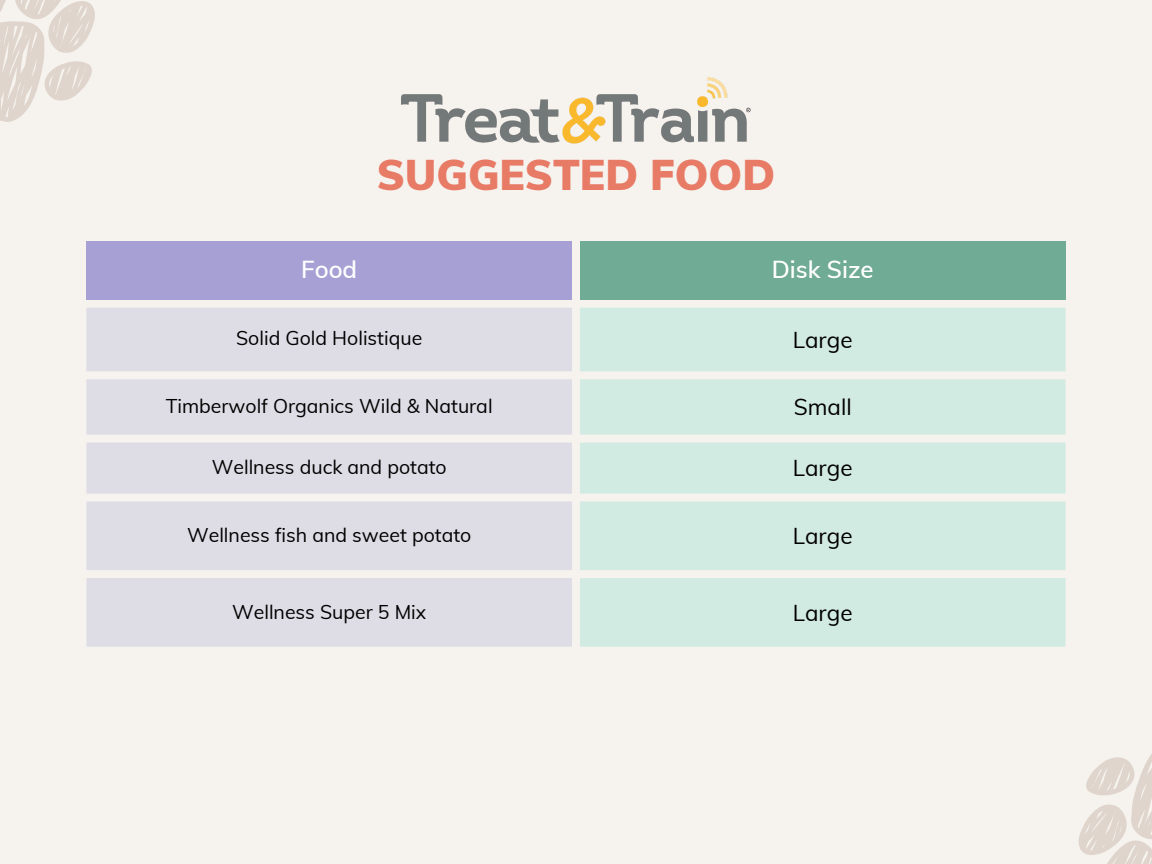
<style>
.page{position:relative;width:1152px;height:864px;background:#f6f3ef}
.page>*{position:absolute;margin:0;border:0;box-sizing:border-box;transform-origin:0 0}
.t1{font:900 42px "Muli";color:#e87b66}
.t2{font:600 24px "Muli";color:#fff}
.t3{font:22.5px "Muli";color:#000}
.t4{font:19.5px "Muli";color:#000}
</style>
<div class="page">
<div style="left:86px;top:242px;width:486px;height:58px;background:#a6a0d4"></div>
<div style="left:580px;top:242px;width:486px;height:58px;background:#70ab96"></div>
<svg style="left:86px;top:308px;width:486px;height:339px;background:#e0dfe6"></svg>
<svg style="left:580px;top:308px;width:486px;height:339px;background:#d5ebe3"></svg>
<svg style="left:0;top:0;width:95px;height:122px"></svg>
<svg style="left:1078px;top:754px;width:74px;height:110px"></svg>
<img style="left:402px;top:77px;width:348px;height:67px">
<p class="t1" style="left:377px;top:148px;width:400px">SUGGESTED FOOD</p>
<p class="t2" style="left:301px;top:254px;width:58px">Food</p>
<p class="t2" style="left:772px;top:254px;width:103px">Disk Size</p>
<h1 class="t4" style="left:236px;top:325px;width:188px">Solid Gold Holistique</h1>
<p class="t3" style="left:793px;top:326px;width:61px">Large</p>
<p class="t4" style="left:166px;top:393px;width:328px">Timberwolf Organics Wild &amp; Natural</p>
<p class="t3" style="left:794px;top:393px;width:59px">Small</p>
<p class="t4" style="left:212px;top:454px;width:236px">Wellness duck and potato</p>
<p class="t3" style="left:793px;top:454px;width:61px">Large</p>
<p class="t4" style="left:187px;top:522px;width:286px">Wellness fish and sweet potato</p>
<p class="t3" style="left:793px;top:522px;width:61px">Large</p>
<p class="t4" style="left:232px;top:599px;width:196px">Wellness Super 5 Mix</p>
<p class="t3" style="left:793px;top:598px;width:61px">Large</p>
</div>
